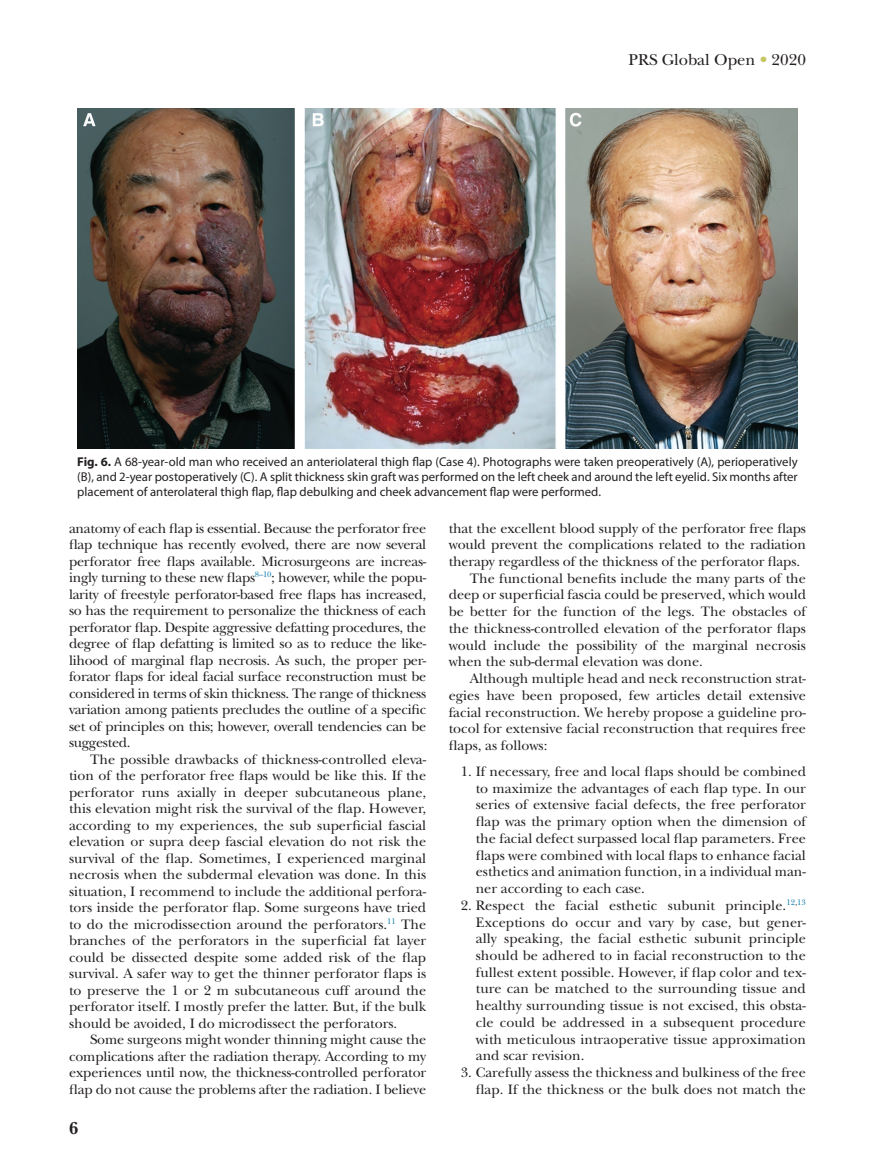
<style>
.page{position:relative;width:878px;height:1175px;background:#fff}
.page>*{position:absolute;margin:0;border:0;box-sizing:border-box;transform-origin:0 0}
.t1{font:700 18px "New Baskerville Std";color:#231f20}
.t2{font:16.5px "New Baskerville Std";color:#231f20}
.t3{font:14.25px/16.5px "New Baskerville Std";color:#231f20;text-align:justify}
.t4{font:12.75px/15px "Myriad Pro";color:#231f20;text-align:justify}
.s1{color:#c5c660}
.s2{font-weight:700}
</style>
<div class="page">
<img style="left:77px;top:108px;width:720px;height:340px">
<p class="t2" style="left:628px;top:50px;width:179px">PRS Global Open <span class="s1">•</span> 2020</p>
<p class="t4" style="left:77px;top:454px;width:722px"><span class="s2">Fig. 6.</span> A 68-year-old man who received an anteriolateral thigh flap (Case 4). Photographs were taken preoperatively (A), perioperatively (B), and 2-year postoperatively (C). A split thickness skin graft was performed on the left cheek and around the left eyelid. Six months after placement of anterolateral thigh flap, flap debulking and cheek advancement flap were performed.</p>
<p class="t3" style="left:69px;top:520px;width:359px">anatomy of each flap is essential. Because the perforator free flap technique has recently evolved, there are now several perforator free flaps available. Microsurgeons are increas&shy;ingly turning to these new flaps<sup>8–10</sup>; however, while the popu&shy;larity of freestyle perforator-based free flaps has increased, so has the requirement to personalize the thickness of each perforator flap. Despite aggressive defatting procedures, the degree of flap defatting is limited so as to reduce the like&shy;lihood of marginal flap necrosis. As such, the proper per&shy;forator flaps for ideal facial surface reconstruction must be considered in terms of skin thickness. The range of thickness variation among patients precludes the outline of a specific set of principles on this; however, overall tendencies can be suggested.</p>
<p class="t3" style="left:69px;top:751px;width:359px;text-indent:21px">The possible drawbacks of thickness-controlled eleva&shy;tion of the perforator free flaps would be like this. If the perforator runs axially in deeper subcutaneous plane, this elevation might risk the survival of the flap. However, according to my experiences, the sub superficial fascial elevation or supra deep fascial elevation do not risk the survival of the flap. Sometimes, I experienced marginal necrosis when the subdermal elevation was done. In this situation, I recommend to include the additional perfora&shy;tors inside the perforator flap. Some surgeons have tried to do the microdissection around the perforators.<sup>11</sup> The branches of the perforators in the superficial fat layer could be dissected despite some added risk of the flap survival. A safer way to get the thinner perforator flaps is to preserve the 1 or 2 m subcutaneous cuff around the perforator itself. I mostly prefer the latter. But, if the bulk should be avoided, I do microdissect the perforators.</p>
<p class="t3" style="left:69px;top:1031px;width:359px;text-indent:21px">Some surgeons might wonder thinning might cause the complications after the radiation therapy. According to my experiences until now, the thickness-controlled perforator flap do not cause the problems after the radiation. I believe</p>
<p class="t1" style="left:69px;top:1118px;width:11px">6</p>
<p class="t3" style="left:449px;top:520px;width:359px">that the excellent blood supply of the perforator free flaps</p>
<p class="t3" style="left:449px;top:536px;width:358px">would prevent the complications related to the radiation</p>
<p class="t3" style="left:449px;top:553px;width:353px">therapy regardless of the thickness of the perforator flaps.</p>
<p class="t3" style="left:470px;top:570px;width:338px">The functional benefits include the many parts of the</p>
<p class="t3" style="left:449px;top:586px;width:359px">deep or superficial fascia could be preserved, which would</p>
<p class="t3" style="left:449px;top:603px;width:358px">be better for the function of the legs. The obstacles of</p>
<p class="t3" style="left:449px;top:620px;width:358px">the thickness-controlled elevation of the perforator flaps</p>
<p class="t3" style="left:449px;top:637px;width:358px">would include the possibility of the marginal necrosis</p>
<p class="t3" style="left:449px;top:653px;width:255px">when the sub-dermal elevation was done.</p>
<p class="t3" style="left:470px;top:670px;width:338px">Although multiple head and neck reconstruction strat-</p>
<p class="t3" style="left:449px;top:687px;width:359px">egies have been proposed, few articles detail extensive</p>
<p class="t3" style="left:449px;top:704px;width:359px">facial reconstruction. We hereby propose a guideline pro-</p>
<p class="t3" style="left:449px;top:720px;width:359px">tocol for extensive facial reconstruction that requires free</p>
<p class="t3" style="left:449px;top:737px;width:100px">flaps, as follows:</p>
<p class="t3" style="left:475px;top:763px;width:332px;text-indent:-15px">1. If necessary, free and local flaps should be combined to maximize the advantages of each flap type. In our series of extensive facial defects, the free perforator flap was the primary option when the dimension of the facial defect surpassed local flap parameters. Free flaps were combined with local flaps to enhance facial esthetics and animation function, in a individual man&shy;ner according to each case.</p>
<p class="t3" style="left:475px;top:896px;width:332px;text-indent:-15px">2. Respect the facial esthetic subunit principle.<sup>12</sup><sup>,</sup><sup>13<br></sup>Exceptions do occur and vary by case, but gener&shy;ally speaking, the facial esthetic subunit principle should be adhered to in facial reconstruction to the fullest extent possible. However, if flap color and tex&shy;ture can be matched to the surrounding tissue and healthy surrounding tissue is not excised, this obsta&shy;cle could be addressed in a subsequent procedure with meticulous intraoperative tissue approximation and scar revision.</p>
<p class="t3" style="left:461px;top:1064px;width:346px;text-align:right">3. Carefully assess the thickness and bulkiness of the free flap. If the thickness or the bulk does not match the</p>
</div>
